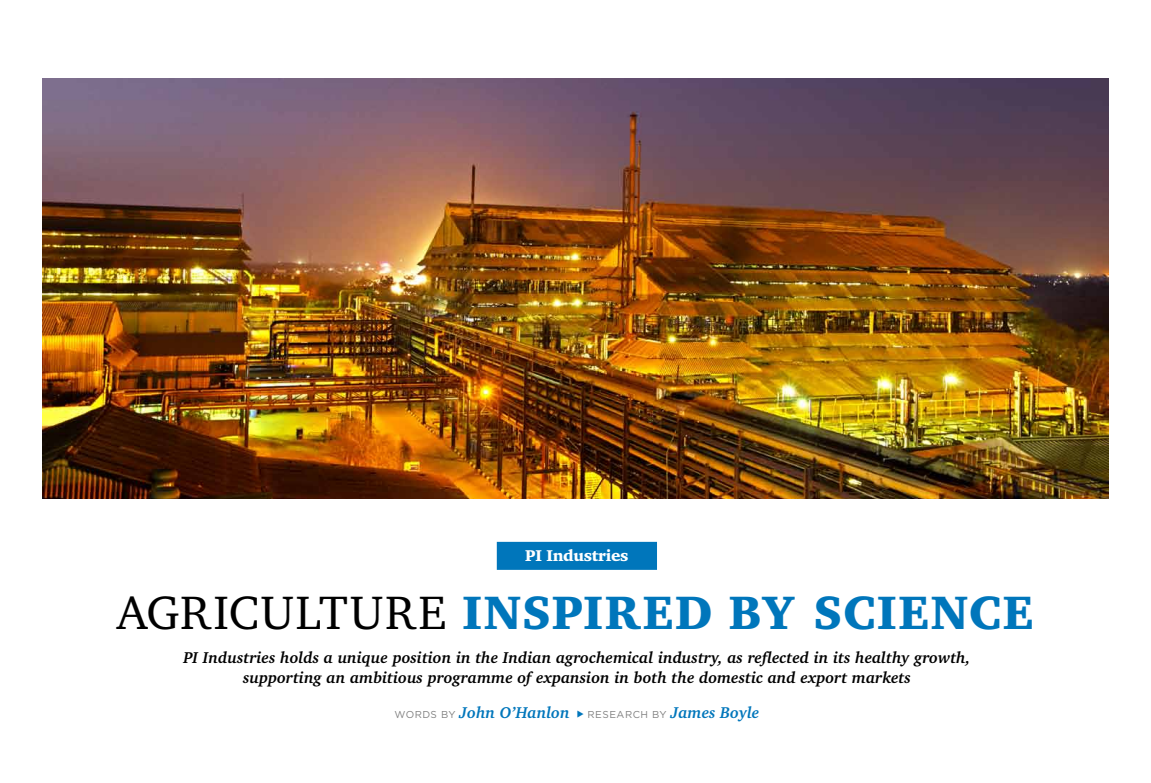
<style>
.page{position:relative;width:1151px;height:783px;background:#fff}
.page>*{position:absolute;margin:0;border:0;box-sizing:border-box;transform-origin:0 0}
.t1{font:900 48px "Charter IT Cby BT";letter-spacing:.025em;color:#0076bb}
.t2{font:italic 700 16px/20px "Charter IT Cby BT";color:#000;text-align:center}
.t3{font:italic 700 16px "Charter IT Cby BT";color:#0076bb}
.t4{font:900 16px "Charter IT Cby BT";letter-spacing:-.02em;color:#fff}
.s1{font-weight:400;color:#000}
.s2{font-family:"Gotham";font-weight:400;font-style:normal;font-size:10px;color:#808080}
</style>
<div class="page">
<div style="left:497px;top:541px;width:160px;height:28px;background:#0076bb"></div>
<img style="left:43px;top:78px;width:1065px;height:420px">
<p class="t4" style="left:525px;top:545px;width:105px">PI INDUSTRIES</p>
<h1 class="t1" style="left:117px;top:582px;width:919px"><span class="s1">AGRICULTURE</span> INSPIRED BY SCIENCE</h1>
<p class="t2" style="left:183px;top:647px;width:789px">PI Industries holds a unique position in the Indian agrochemical industry, as reflected in its healthy growth, supporting an ambitious programme of expansion in both the domestic and export markets</p>
<p class="t3" style="left:394px;top:702px;width:366px"><span class="s2">WORDS BY</span> John O’Hanlon ◆ <span class="s2">RESEA RCH BY</span> James Boyle</p>
</div>
